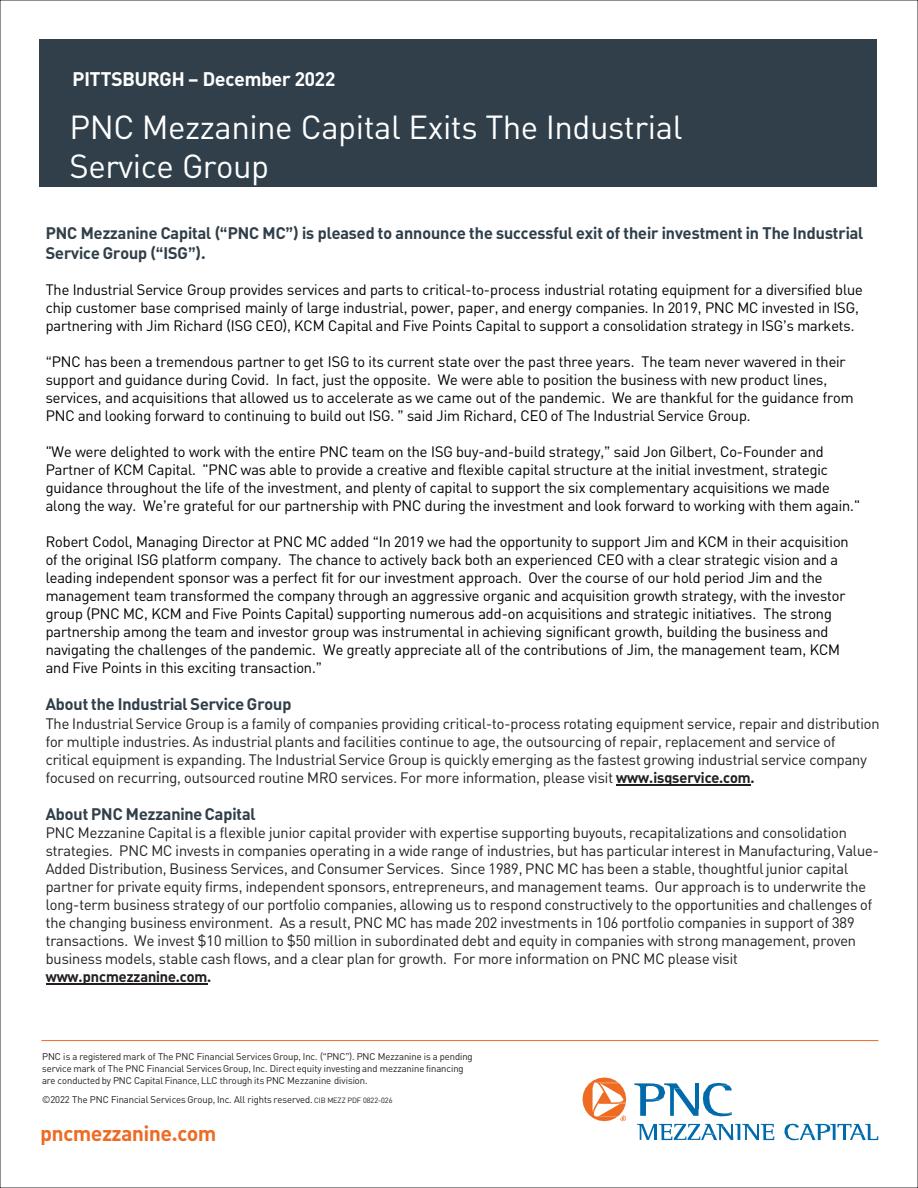
<style>
.page{position:relative;width:918px;height:1188px;background:#fff}
.page>*{position:absolute;margin:0;border:0;box-sizing:border-box;transform-origin:0 0}
.t1{font:33px/38.8px "PNC Brand";letter-spacing:.005em;color:#fff}
.t2{font:700 21px "PNC Brand";color:#ed6b23}
.t3{font:700 19.5px "PNC Brand";color:#fff}
.t4{font:700 16.5px/19.8px "PNC Brand";color:#303f49}
.t5{font:15px/18px "PNC Brand";color:#000}
.t6{font:15px/18px "PNC Brand";color:#231f20}
.t7{font:9.75px/11.7px "PNC Brand";color:#231f20}
.s1{font-weight:700}
.s2{font-size:7.5px}
</style>
<div class="page">
<hr style="left:616px;top:784px;width:135px;height:1px;background:#231f20">
<hr style="left:46px;top:984px;width:161px;height:1px;background:#231f20">
<hr style="left:41px;top:1040px;width:837px;height:1px;background:#ed6b23">
<svg style="left:637px;top:1124px;width:137px;height:16px"></svg>
<svg style="left:784px;top:1124px;width:94px;height:16px"></svg>
<svg style="left:634px;top:1083px;width:98px;height:33px"></svg>
<svg style="left:582px;top:1077px;width:44px;height:44px"></svg>
<div style="left:40px;top:40px;width:837px;height:147px;background:#303f49"></div>
<p class="t3" style="left:73px;top:66px;width:264px">PITTSBURGH – December 2022</p>
<p class="t1" style="left:70px;top:107px;width:614px">PNC Mezzanine Capital Exits The Industrial<br>Service Group</p>
<p class="t4" style="left:46px;top:222px;width:819px">PNC Mezzanine Capital (“PNC MC”) is pleased to announce the successful exit of their investment in The Industrial<br>Service Group (“ISG”).</p>
<p class="t5" style="left:46px;top:280px;width:819px">The Industrial Service Group provides services and parts to critical-to-process industrial rotating equipment for a diversified blue chip customer base comprised mainly of large industrial, power, paper, and energy companies. In 2019, PNC MC invested in ISG, partnering with Jim Richard (ISG CEO), KCM Capital and Five Points Capital to support a consolidation strategy in ISG’s markets.</p>
<p class="t5" style="left:46px;top:352px;width:809px">“PNC has been a tremendous partner to get ISG to its current state over the past three years. The team never wavered in their support and guidance during Covid. In fact, just the opposite. We were able to position the business with new product lines, services, and acquisitions that allowed us to accelerate as we came out of the pandemic. We are thankful for the guidance from PNC and looking forward to continuing to build out ISG. ” said Jim Richard, CEO of The Industrial Service Group.</p>
<p class="t5" style="left:46px;top:442px;width:816px">"We were delighted to work with the entire PNC team on the ISG buy-and-build strategy,” said Jon Gilbert, Co-Founder and Partner of KCM Capital. "PNC was able to provide a creative and flexible capital structure at the initial investment, strategic guidance throughout the life of the investment, and plenty of capital to support the six complementary acquisitions we made along the way. We’re grateful for our partnership with PNC during the investment and look forward to working with them again."</p>
<p class="t5" style="left:46px;top:532px;width:804px">Robert Codol, Managing Director at PNC MC added “In 2019 we had the opportunity to support Jim and KCM in their acquisition of the original ISG platform company. The chance to actively back both an experienced CEO with a clear strategic vision and a leading independent sponsor was a perfect fit for our investment approach. Over the course of our hold period Jim and the management team transformed the company through an aggressive organic and acquisition growth strategy, with the investor group (PNC MC, KCM and Five Points Capital) supporting numerous add-on acquisitions and strategic initiatives. The strong partnership among the team and investor group was instrumental in achieving significant growth, building the business and navigating the challenges of the pandemic. We greatly appreciate all of the contributions of Jim, the management team, KCM and Five Points in this exciting transaction.”</p>
<p class="t4" style="left:46px;top:694px;width:247px">About the Industrial Service Group</p>
<p class="t6" style="left:46px;top:714px;width:835px">The Industrial Service Group is a family of companies providing critical-to-process rotating equipment service, repair and distribution for multiple industries. As industrial plants and facilities continue to age, the outsourcing of repair, replacement and service of critical equipment is expanding. The Industrial Service Group is quickly emerging as the fastest growing industrial service company focused on recurring, outsourced routine MRO services. For more information, please visit <span class="s1">www.isgservice.com.</span></p>
<p class="t4" style="left:46px;top:804px;width:211px">About PNC Mezzanine Capital</p>
<p class="t6" style="left:46px;top:824px;width:835px">PNC Mezzanine Capital is a flexible junior capital provider with expertise supporting buyouts, recapitalizations and consolidation strategies. PNC MC invests in companies operating in a wide range of industries, but has particular interest in Manufacturing, Value-Added Distribution, Business Services, and Consumer Services. Since 1989, PNC MC has been a stable, thoughtful junior capital partner for private equity firms, independent sponsors, entrepreneurs, and management teams. Our approach is to underwrite the long-term business strategy of our portfolio companies, allowing us to respond constructively to the opportunities and challenges of the changing business environment. As a result, PNC MC has made 202 investments in 106 portfolio companies in support of 389 transactions. We invest $10 million to $50 million in subordinated debt and equity in companies with strong management, proven business models, stable cash flows, and a clear plan for growth. For more information on PNC MC please visit <span class="s1">www.pncmezzanine.com.</span></p>
<p class="t7" style="left:42px;top:1051px;width:432px">PNC is a registered mark of The PNC Financial Services Group, Inc. (“PNC”). PNC Mezzanine is a pending service mark of The PNC Financial Services Group, Inc. Direct equity investing and mezzanine financing are conducted by PNC Capital Finance, LLC through its PNC Mezzanine division.</p>
<p class="t7" style="left:42px;top:1093px;width:352px">©2022 The PNC Financial Services Group, Inc. All rights reserved. <span class="s2">CIB MEZZ PDF 0822-026</span></p>
<h2 class="t2" style="left:40px;top:1120px;width:177px">pncmezzanine.com</h2>
</div>
